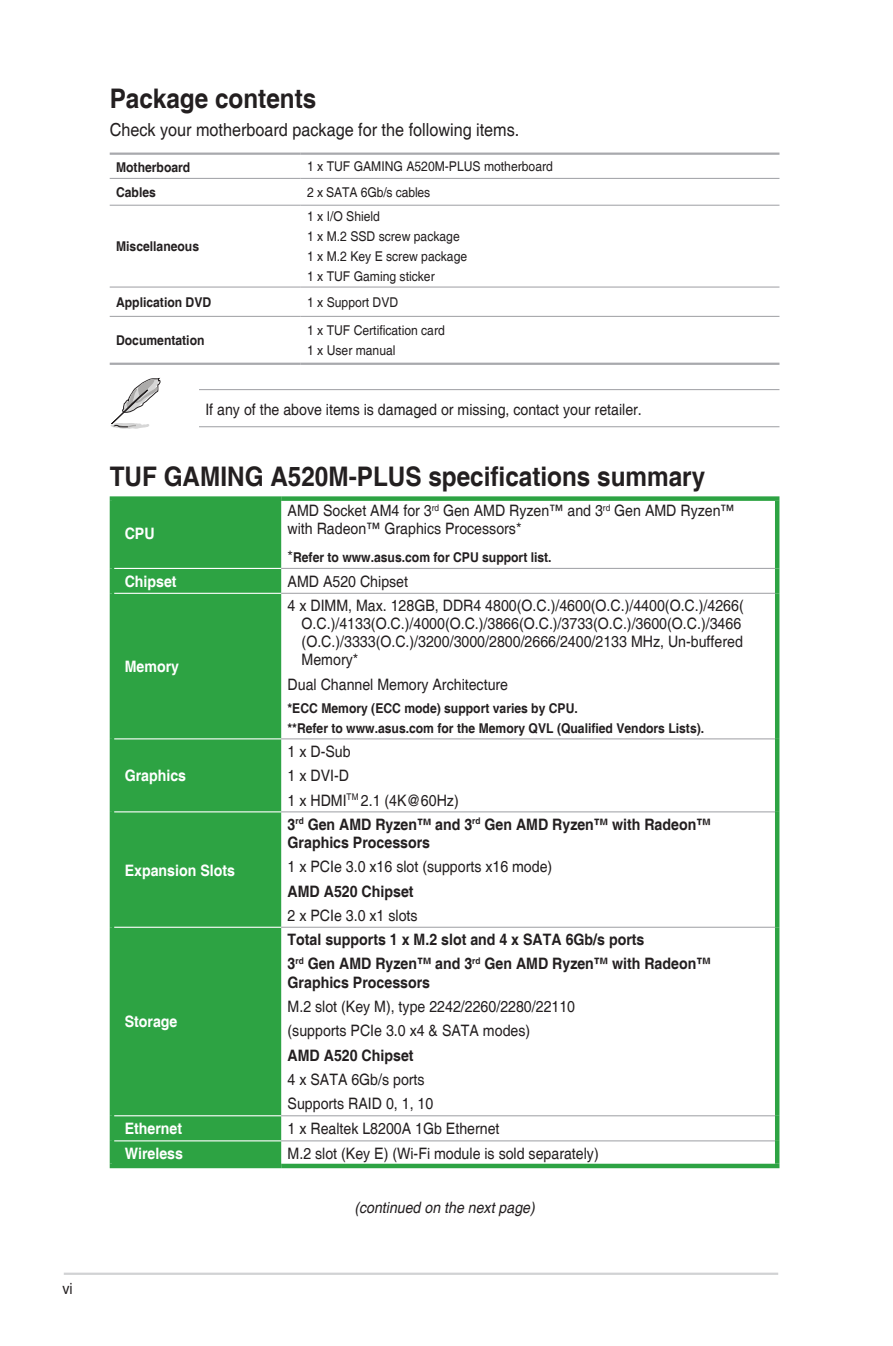
<style>
.page{position:relative;width:893px;height:1346px;background:#fff}
.page>*{position:absolute;margin:0;border:0;box-sizing:border-box;transform-origin:0 0}
.MB_Heading_1{font:700 27px "Helvetica";color:#231f20;scale:.9 1}
.MB_Table_Text{font:18px "Helvetica";color:#231f20;scale:.9 1}
.MB_Specs_Text-Indent{font:15.75px/18px "Helvetica";color:#231f20;scale:.9 1}
.MB_Specs_Text{font:700 15.75px/18px "Helvetica";color:#231f20;scale:.9 1}
.MB_Specs_Text-2{font:15.75px/18px "Helvetica";color:#231f20;scale:.9 1}
.MB_Specs_Text_Head{font:700 15.75px "Helvetica";color:#fff;scale:.9 1}
.MB_Message{font:15.75px "Helvetica";color:#231f20;scale:.9 1}
.MB_Specs_Text-Indent-2{font:700 15.75px "Helvetica";color:#231f20;scale:.9 1}
.MB_Continued{font:italic 15.75px "Helvetica";color:#231f20;scale:.9 1}
.MB_Figure_Label{font:13.5px "Helvetica";color:#231f20;scale:.9 1}
.MB_Specs_Text-note{font:700 13.5px "Helvetica";color:#231f20;scale:.9 1}
.MB_Figure_Label-2{font:700 13.5px "Helvetica";color:#231f20;scale:.9 1}
.s1{font-weight:400;font-size:15.75px}
</style>
<div class="page">
<hr style="left:64px;top:1272px;width:714px;height:3px;background:#d1d2d4">
<div style="left:114px;top:501px;width:167px;height:662px;background:#2da343"></div>
<div style="left:110px;top:496px;width:171px;height:5px;background:#2da343"></div>
<hr style="left:110px;top:501px;width:4px;height:67px;background:#2da343">
<div style="left:281px;top:496px;width:498px;height:5px;background:#2da343"></div>
<hr style="left:775px;top:501px;width:4px;height:67px;background:#2da343">
<hr style="left:110px;top:568px;width:4px;height:25px;background:#2da343">
<hr style="left:775px;top:568px;width:4px;height:25px;background:#2da343">
<hr style="left:110px;top:593px;width:4px;height:146px;background:#2da343">
<hr style="left:775px;top:593px;width:4px;height:146px;background:#2da343">
<hr style="left:110px;top:739px;width:4px;height:73px;background:#2da343">
<hr style="left:775px;top:739px;width:4px;height:73px;background:#2da343">
<hr style="left:110px;top:812px;width:4px;height:115px;background:#2da343">
<hr style="left:775px;top:812px;width:4px;height:115px;background:#2da343">
<hr style="left:110px;top:927px;width:4px;height:189px;background:#2da343">
<hr style="left:775px;top:927px;width:4px;height:189px;background:#2da343">
<hr style="left:110px;top:1116px;width:4px;height:25px;background:#2da343">
<hr style="left:775px;top:1116px;width:4px;height:25px;background:#2da343">
<hr style="left:110px;top:1141px;width:4px;height:22px;background:#2da343">
<hr style="left:775px;top:1141px;width:4px;height:22px;background:#2da343">
<div style="left:110px;top:1163px;width:171px;height:5px;background:#2da343"></div>
<div style="left:281px;top:1163px;width:498px;height:5px;background:#2da343"></div>
<hr style="left:114px;top:568px;width:167px;height:1px;background:#fff">
<hr style="left:114px;top:593px;width:167px;height:1px;background:#fff">
<hr style="left:114px;top:738px;width:167px;height:1px;background:#fff">
<hr style="left:114px;top:811px;width:167px;height:1px;background:#fff">
<hr style="left:114px;top:927px;width:167px;height:1px;background:#fff">
<hr style="left:114px;top:1115px;width:167px;height:1px;background:#fff">
<hr style="left:114px;top:1140px;width:167px;height:1px;background:#fff">
<hr style="left:281px;top:568px;width:494px;height:1px;background:#a8a9ad">
<hr style="left:281px;top:593px;width:494px;height:1px;background:#a8a9ad">
<hr style="left:281px;top:738px;width:494px;height:1px;background:#a8a9ad">
<hr style="left:281px;top:811px;width:494px;height:1px;background:#a8a9ad">
<hr style="left:281px;top:927px;width:494px;height:1px;background:#a8a9ad">
<hr style="left:281px;top:1115px;width:494px;height:1px;background:#a8a9ad">
<hr style="left:281px;top:1140px;width:494px;height:1px;background:#a8a9ad">
<hr style="left:110px;top:153px;width:191px;height:2px;background:#a8a9ad">
<hr style="left:301px;top:153px;width:478px;height:2px;background:#a8a9ad">
<hr style="left:110px;top:363px;width:191px;height:2px;background:#a8a9ad">
<hr style="left:301px;top:363px;width:478px;height:2px;background:#a8a9ad">
<hr style="left:110px;top:178px;width:191px;height:1px;background:#a8a9ad">
<hr style="left:301px;top:178px;width:478px;height:1px;background:#a8a9ad">
<hr style="left:110px;top:205px;width:191px;height:1px;background:#a8a9ad">
<hr style="left:301px;top:205px;width:478px;height:1px;background:#a8a9ad">
<hr style="left:110px;top:286px;width:191px;height:2px;background:#a8a9ad">
<hr style="left:301px;top:286px;width:478px;height:2px;background:#a8a9ad">
<hr style="left:110px;top:316px;width:191px;height:1px;background:#a8a9ad">
<hr style="left:301px;top:316px;width:478px;height:1px;background:#a8a9ad">
<hr style="left:199px;top:389px;width:580px;height:1px;background:#a8a9ad">
<hr style="left:199px;top:426px;width:580px;height:1px;background:#a8a9ad">
<svg style="left:110px;top:378px;width:51px;height:51px"></svg>
<p class="MB_Specs_Text-Indent" style="left:63px;top:1280px;width:13px">vi</p>
<p class="MB_Heading_1" style="left:110px;top:82px;width:231px">Package contents</p>
<p class="MB_Table_Text" style="left:110px;top:119px;width:457px">Check your motherboard package for the following items.</p>
<p class="MB_Figure_Label-2" style="left:116px;top:159px;width:84px">Motherboard</p>
<p class="MB_Figure_Label" style="left:307px;top:159px;width:275px">1 x TUF GAMING A520M-PLUS motherboard</p>
<p class="MB_Figure_Label-2" style="left:116px;top:184px;width:46px">Cables</p>
<p class="MB_Figure_Label" style="left:307px;top:184px;width:138px">2 x SATA 6Gb/s cables</p>
<p class="MB_Figure_Label-2" style="left:116px;top:238px;width:94px">Miscellaneous</p>
<p class="MB_Figure_Label" style="left:307px;top:209px;width:83px">1 x I/O Shield</p>
<p class="MB_Figure_Label" style="left:307px;top:229px;width:171px">1 x M.2 SSD screw package</p>
<p class="MB_Figure_Label" style="left:307px;top:248px;width:179px">1 x M.2 Key E screw package</p>
<p class="MB_Figure_Label" style="left:307px;top:268px;width:143px">1 x TUF Gaming sticker</p>
<p class="MB_Figure_Label-2" style="left:116px;top:294px;width:107px">Application DVD</p>
<p class="MB_Figure_Label" style="left:307px;top:294px;width:103px">1 x Support DVD</p>
<p class="MB_Figure_Label-2" style="left:116px;top:332px;width:100px">Documentation</p>
<p class="MB_Figure_Label" style="left:307px;top:322px;width:155px">1 x TUF Certification card</p>
<p class="MB_Figure_Label" style="left:307px;top:342px;width:100px">1 x User manual</p>
<p class="MB_Message" style="left:205px;top:400px;width:486px">If any of the above items is damaged or missing, contact your retailer.</p>
<p class="MB_Heading_1" style="left:110px;top:460px;width:663px">TUF GAMING A520M-PLUS specifications summary</p>
<p class="MB_Specs_Text_Head" style="left:125px;top:524px;width:35px">CPU</p>
<p class="MB_Specs_Text-2" style="left:288px;top:502px;width:498px">AMD Socket AM4 for 3<sup>rd</sup> Gen AMD Ryzen™ and 3<sup>rd</sup> Gen AMD Ryzen™ with Radeon™ Graphics Processors*</p>
<p class="MB_Specs_Text-note" style="left:288px;top:549px;width:295px"><span class="s1">*</span>Refer to www.asus.com for CPU support list.</p>
<p class="MB_Specs_Text_Head" style="left:125px;top:571px;width:59px">Chipset</p>
<p class="MB_Specs_Text-2" style="left:288px;top:573px;width:135px">AMD A520 Chipset</p>
<p class="MB_Specs_Text_Head" style="left:125px;top:657px;width:62px">Memory</p>
<p class="MB_Specs_Text_Head" style="left:125px;top:766px;width:70px">Graphics</p>
<p class="MB_Specs_Text_Head" style="left:125px;top:860px;width:124px">Expansion Slots</p>
<p class="MB_Specs_Text_Head" style="left:125px;top:1012px;width:60px">Storage</p>
<p class="MB_Specs_Text-Indent" style="left:302px;top:597px;width:493px;text-indent:-14px">4 x DIMM, Max. 128GB, DDR4 4800(O.C.)/4600(O.C.)/4400(O.C.)/4266( O.C.)/4133(O.C.)/4000(O.C.)/3866(O.C.)/3733(O.C.)/3600(O.C.)/3466 (O.C.)/3333(O.C.)/3200/3000/2800/2666/2400/2133 MHz, Un-buffered Memory*</p>
<p class="MB_Specs_Text-Indent" style="left:288px;top:675px;width:247px">Dual Channel Memory Architecture</p>
<p class="MB_Specs_Text-note" style="left:288px;top:700px;width:324px">*ECC Memory (ECC mode) support varies by CPU.</p>
<p class="MB_Specs_Text-note" style="left:288px;top:719px;width:464px">**Refer to www.asus.com for the Memory QVL (Qualified Vendors Lists).</p>
<p class="MB_Specs_Text-Indent" style="left:288px;top:743px;width:72px">1 x D-Sub</p>
<p class="MB_Specs_Text-Indent" style="left:288px;top:767px;width:70px">1 x DVI-D</p>
<p class="MB_Specs_Text-Indent" style="left:288px;top:791px;width:192px">1 x HDMI<sup>TM</sup> 2.1 (4K@60Hz)</p>
<p class="MB_Specs_Text" style="left:288px;top:816px;width:471px">3<sup>rd</sup> Gen AMD Ryzen™ and 3<sup>rd</sup> Gen AMD Ryzen™ with Radeon™<br>Graphics Processors</p>
<p class="MB_Specs_Text-Indent" style="left:288px;top:858px;width:296px">1 x PCIe 3.0 x16 slot (supports x16 mode)</p>
<p class="MB_Specs_Text" style="left:288px;top:883px;width:142px">AMD A520 Chipset</p>
<p class="MB_Specs_Text-Indent" style="left:288px;top:907px;width:146px">2 x PCIe 3.0 x1 slots</p>
<p class="MB_Specs_Text-Indent-2" style="left:288px;top:930px;width:398px">Total supports 1 x M.2 slot and 4 x SATA 6Gb/s ports</p>
<p class="MB_Specs_Text" style="left:288px;top:956px;width:471px">3<sup>rd</sup> Gen AMD Ryzen™ and 3<sup>rd</sup> Gen AMD Ryzen™ with Radeon™<br>Graphics Processors</p>
<p class="MB_Specs_Text-Indent" style="left:288px;top:998px;width:321px">M.2 slot (Key M), type 2242/2260/2280/22110</p>
<p class="MB_Specs_Text-Indent" style="left:288px;top:1022px;width:271px">(supports PCIe 3.0 x4 &amp; SATA modes)</p>
<p class="MB_Specs_Text-Indent-2" style="left:288px;top:1045px;width:142px">AMD A520 Chipset</p>
<p class="MB_Specs_Text-Indent" style="left:288px;top:1071px;width:154px">4 x SATA 6Gb/s ports</p>
<p class="MB_Specs_Text-Indent" style="left:288px;top:1095px;width:163px">Supports RAID 0, 1, 10</p>
<p class="MB_Specs_Text_Head" style="left:125px;top:1119px;width:65px">Ethernet</p>
<p class="MB_Specs_Text-Indent" style="left:288px;top:1120px;width:237px">1 x Realtek L8200A 1Gb Ethernet</p>
<p class="MB_Specs_Text_Head" style="left:125px;top:1144px;width:66px">Wireless</p>
<p class="MB_Specs_Text-Indent" style="left:288px;top:1145px;width:347px">M.2 slot (Key E) (Wi-Fi module is sold separately)</p>
<p class="MB_Continued" style="left:354px;top:1198px;width:206px">(continued on the nextpage)</p>
</div>
